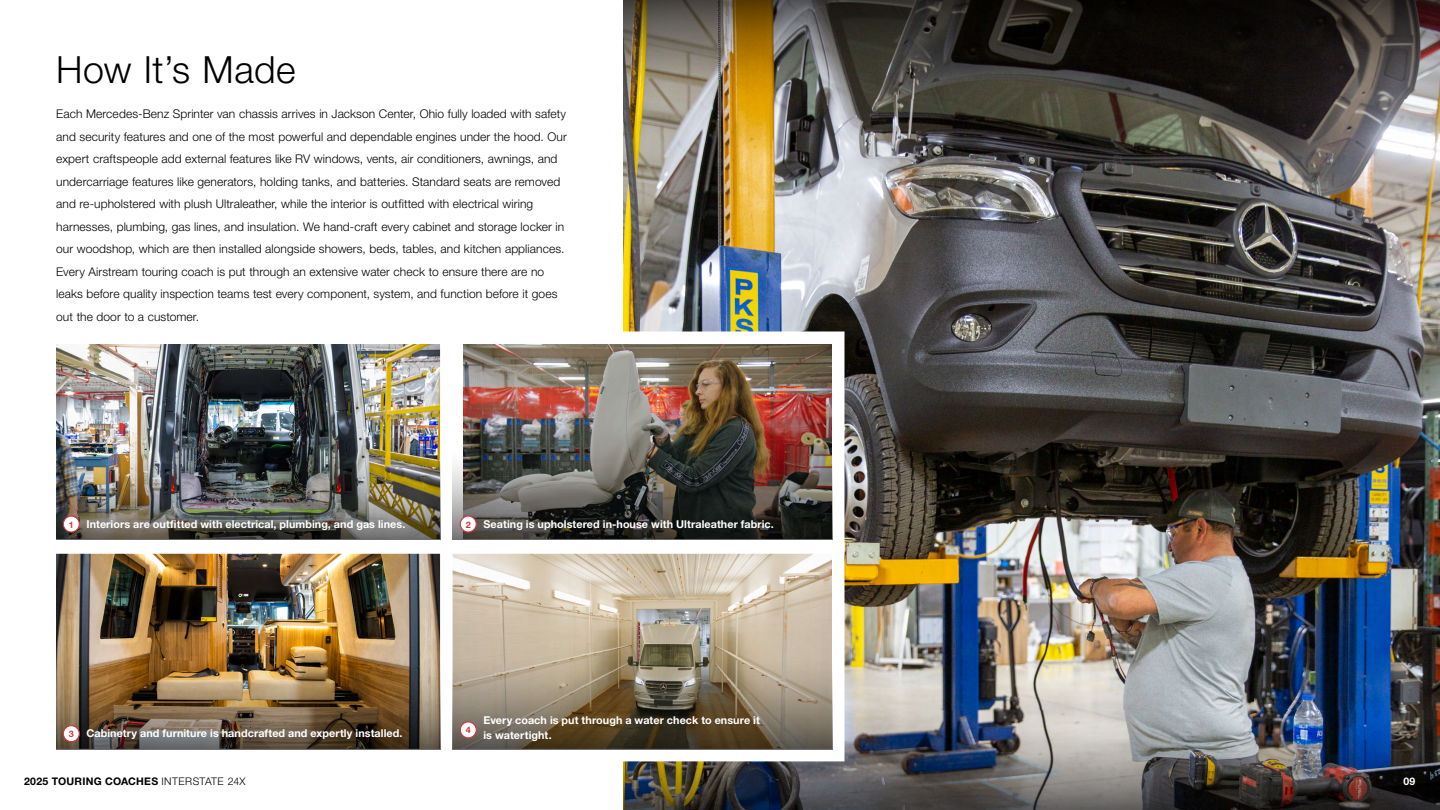
<style>
.page{position:relative;width:1440px;height:810px;background:#fff}
.page>*{position:absolute;margin:0;border:0;box-sizing:border-box;transform-origin:0 0}
.t1{font:300 37.5px "Helvetica Neue LT Std";letter-spacing:.01em;color:#000}
.t2{font:300 12px/22.5px "Helvetica Neue LT Std";letter-spacing:.005em;color:#000}
.t3{font:700 10.8px/15.5px "Helvetica Neue LT Std";letter-spacing:.005em;color:#fff}
.t4{font:700 10.5px "Helvetica Neue LT Std";letter-spacing:.02em;color:#000}
.t5{font:700 10.5px "Helvetica Neue LT Std";color:#fff}
.t6{font:700 9px "Helvetica Neue LT Std";color:#d3343c}
.s1{font-size:9px;color:#d3343c}
.s2{font-weight:300}
</style>
<div class="page">
<img style="left:623px;top:98px;width:817px;height:613px">
<img style="left:623px;top:711px;width:817px;height:99px">
<svg style="left:623px;top:0;width:817px;height:98px;background:#413b30"></svg>
<svg style="left:459px;top:558px;width:392px;height:210px"></svg>
<img style="left:56px;top:558px;width:403px;height:192px">
<img style="left:459px;top:325px;width:392px;height:233px">
<img style="left:56px;top:344px;width:403px;height:214px">
<img style="left:56px;top:446px;width:385px;height:94px">
<img style="left:56px;top:655px;width:385px;height:94px">
<img style="left:453px;top:446px;width:380px;height:94px">
<svg style="left:453px;top:655px;width:380px;height:94px;background:#80735d"></svg>
<div style="left:63px;top:516px;width:16px;height:16px;background:#fff;border-radius:50%"></div>
<div style="left:63px;top:515px;width:17px;height:18px;border:1px solid #d3343c;border-radius:50%"></div>
<div style="left:63px;top:726px;width:16px;height:16px;background:#fff;border-radius:50%"></div>
<div style="left:63px;top:725px;width:17px;height:17px;border:1px solid #d3343c;border-radius:50%"></div>
<div style="left:460px;top:516px;width:16px;height:16px;background:#fff;border-radius:50%"></div>
<div style="left:460px;top:515px;width:17px;height:18px;border:1px solid #d3343c;border-radius:50%"></div>
<div style="left:460px;top:722px;width:16px;height:16px;background:#fff;border-radius:50%"></div>
<div style="left:460px;top:721px;width:17px;height:17px;border:1px solid #d3343c;border-radius:50%"></div>
<h1 class="t1" style="left:56px;top:47px;width:241px">How It’s Made</h1>
<p class="t2" style="left:56px;top:102px;width:512px">Each Mercedes-Benz Sprinter van chassis arrives in Jackson Center, Ohio fully loaded with safety and security features and one of the most powerful and dependable engines under the hood. Our expert craftspeople add external features like RV windows, vents, air conditioners, awnings, and undercarriage features like generators, holding tanks, and batteries. Standard seats are removed and re-upholstered with plush Ultraleather, while the interior is outfitted with electrical wiring harnesses, plumbing, gas lines, and insulation. We hand-craft every cabinet and storage locker in our woodshop, which are then installed alongside showers, beds, tables, and kitchen appliances.<br>Every Airstream touring coach is put through an extensive water check to ensure there are no leaks before quality inspection teams test every component, system, and function before it goes out the door to a customer.</p>
<p class="t3" style="left:69px;top:516px;width:338px"><span class="s1">1</span> Interiors are outfitted with electrical, plumbing, and gas lines.</p>
<p class="t3" style="left:466px;top:516px;width:310px"><span class="s1">2</span> Seating is upholstered in-house with Ultraleather fabric.</p>
<p class="t3" style="left:69px;top:725px;width:335px"><span class="s1">3</span> Cabinetry and furniture is handcrafted and expertly installed.</p>
<p class="t4" style="left:24px;top:775px;width:223px">2025 TOURING COACHES <span class="s2">INTERSTATE 24X</span></p>
<p class="t6" style="left:466px;top:725px;width:7px">4</p>
<p class="t3" style="left:483px;top:712px;width:278px">Every coach is put through a water check to ensure it is watertight.</p>
<p class="t5" style="left:1403px;top:775px;width:14px">09</p>
</div>
